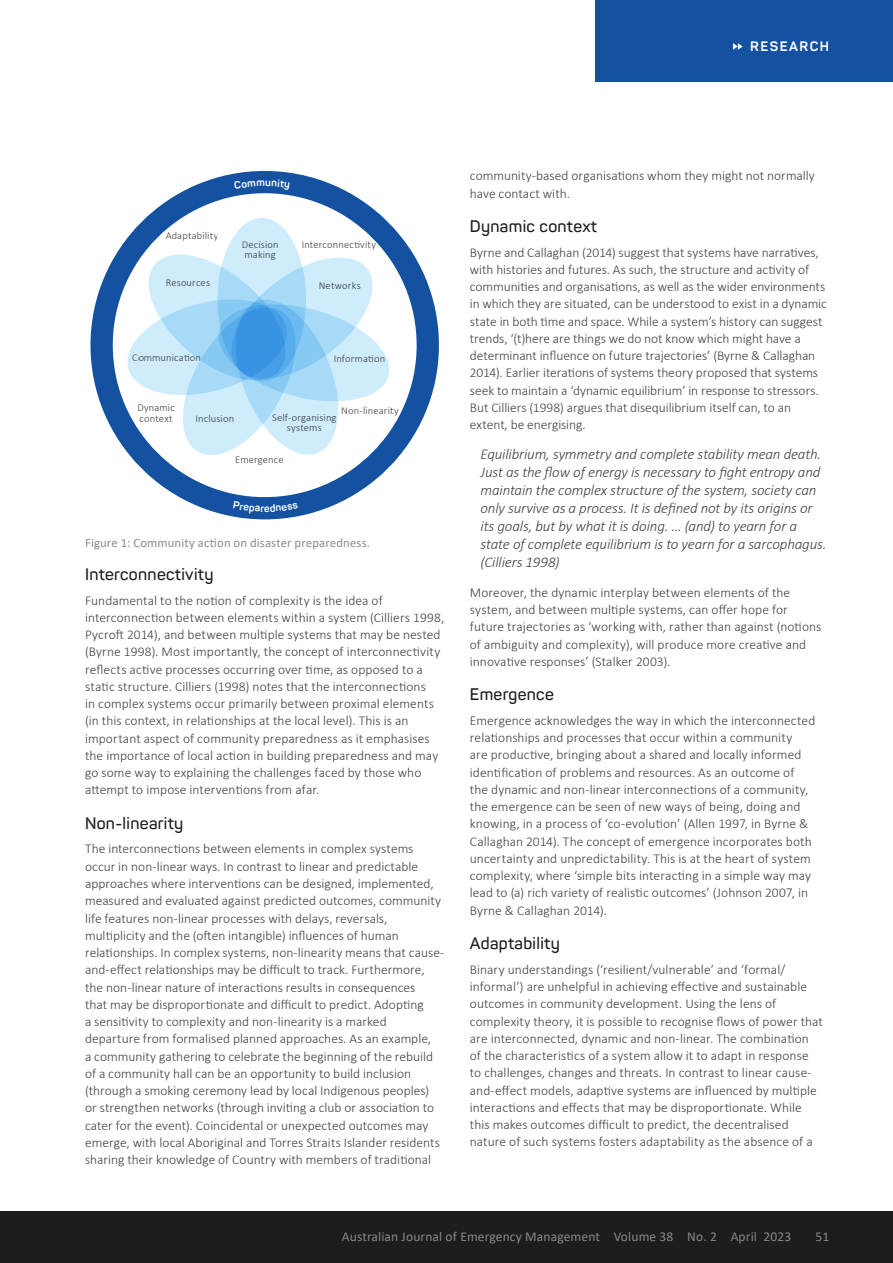
<style>
.page{position:relative;width:893px;height:1263px;background:#fff}
.page>*{position:absolute;margin:0;border:0;box-sizing:border-box;transform-origin:0 0}
.t1{font:600 16.5px "Panton";letter-spacing:.02em;color:#1d1d1f}
.t2{font:italic 300 15px/18px "Calibri";letter-spacing:-.01em;color:#414042}
.t3{font:300 13.5px/17.2px "Calibri";letter-spacing:.005em;color:#414042}
.t4{font:13.5px "Calibri";letter-spacing:.01em;color:#868788}
.t5{font:700 13.5px "Panton";letter-spacing:.11em;color:#fff}
.t6{font:12.75px "Calibri";letter-spacing:.01em;color:#8a8c8e}
.t7{font:300 10.5px/10.5px "Calibri";letter-spacing:.015em;color:#414042}
</style>
<div class="page">
<div style="left:596px;top:0;width:297px;height:81px;background:#1452a1"></div>
<svg style="left:733px;top:43px;width:10px;height:7px"></svg>
<div style="left:0;top:1212px;width:893px;height:51px;background:#1d1d1f"></div>
<div style="left:90px;top:171px;width:349px;height:348px;border:22px solid #1452a1;border-radius:50%"></div>
<div style="left:218px;top:218px;width:88px;height:163px;background:#ceecfb;border-radius:50%"></div>
<svg style="left:122px;top:246px;width:273px;height:218px"></svg>
<svg style="left:234px;top:179px;width:56px;height:11px"></svg>
<svg style="left:233px;top:501px;width:65px;height:13px"></svg>
<p class="t5" style="left:750px;top:38px;width:80px">RESEARCH</p>
<p class="t7" style="left:166px;top:230px;width:54px">Adaptability</p>
<p class="t7" style="left:166px;top:277px;width:46px">Resources</p>
<p class="t7" style="left:242px;top:239px;width:38px">Decision making</p>
<p class="t7" style="left:302px;top:239px;width:76px">Interconnectivity</p>
<p class="t7" style="left:319px;top:280px;width:44px">Networks</p>
<p class="t7" style="left:132px;top:352px;width:70px">Communication</p>
<p class="t7" style="left:334px;top:354px;width:53px">Information</p>
<p class="t7" style="left:137px;top:402px;width:39px">Dynamic context</p>
<p class="t7" style="left:195px;top:413px;width:40px">Inclusion</p>
<p class="t7" style="left:341px;top:405px;width:59px">Non-linearity</p>
<p class="t7" style="left:272px;top:412px;width:66px;text-align:center">Self-organising systems</p>
<p class="t7" style="left:235px;top:454px;width:50px">Emergence</p>
<p class="t6" style="left:85px;top:534px;width:286px">Figure 1: Community action on disaster preparedness.</p>
<p class="t1" style="left:85px;top:564px;width:130px">Interconnectivity</p>
<p class="t3" style="left:85px;top:591px;width:361px">Fundamental to the notion of complexity is the idea of interconnection between elements within a system (Cilliers 1998, Pycroft 2014), and between multiple systems that may be nested (Byrne 1998). Most importantly, the concept of interconnectivity reflects active processes occurring over time, as opposed to a static structure. Cilliers (1998) notes that the interconnections<br>in complex systems occur primarily between proximal elements (in this context, in relationships at the local level). This is an important aspect of community preparedness as it emphasises the importance of local action in building preparedness and may go some way to explaining the challenges faced by those who attempt to impose interventions from afar.</p>
<p class="t1" style="left:85px;top:813px;width:100px">Non-linearity</p>
<p class="t3" style="left:85px;top:840px;width:361px">The interconnections between elements in complex systems occur in non-linear ways. In contrast to linear and predictable approaches where interventions can be designed, implemented, measured and evaluated against predicted outcomes, community life features non-linear processes with delays, reversals, multiplicity and the (often intangible) influences of human relationships. In complex systems, non-linearity means that cause&shy;and-effect relationships may be difficult to track. Furthermore, the non-linear nature of interactions results in consequences<br>that may be disproportionate and difficult to predict. Adopting<br>a sensitivity to complexity and non-linearity is a marked departure from formalised planned approaches. As an example,<br>a community gathering to celebrate the beginning of the rebuild of a community hall can be an opportunity to build inclusion (through a smoking ceremony lead by local Indigenous peoples) or strengthen networks (through inviting a club or association to cater for the event). Coincidental or unexpected outcomes may emerge, with local Aboriginal and Torres Straits Islander residents sharing their knowledge of Country with members of traditional</p>
<p class="t3" style="left:470px;top:167px;width:347px">community-based organisations whom they might not normally have contact with.</p>
<p class="t1" style="left:470px;top:216px;width:129px">Dynamic context</p>
<p class="t3" style="left:470px;top:243px;width:359px">Byrne and Callaghan (2014) suggest that systems have narratives, with histories and futures. As such, the structure and activity of communities and organisations, as well as the wider environments in which they are situated, can be understood to exist in a dynamic state in both time and space. While a system’s history can suggest trends, ‘(t)here are things we do not know which might have a determinant influence on future trajectories’ (Byrne &amp; Callaghan 2014). Earlier iterations of systems theory proposed that systems seek to maintain a ‘dynamic equilibrium’ in response to stressors.<br>But Cilliers (1998) argues that disequilibrium itself can, to an extent, be energising.</p>
<p class="t2" style="left:480px;top:445px;width:347px">Equilibrium, symmetry and complete stability mean death.<br>Just as the flow of energy is necessary to fight entropy and maintain the complex structure of the system, society can only survive as a process. It is defined not by its origins or its goals, but by what it is doing. … (and) to yearn for a state of complete equilibrium is to yearn for a sarcophagus. (Cilliers 1998)</p>
<p class="t3" style="left:470px;top:583px;width:353px">Moreover, the dynamic interplay between elements of the system, and between multiple systems, can offer hope for future trajectories as ‘working with, rather than against (notions of ambiguity and complexity), will produce more creative and innovative responses’ (Stalker 2003).</p>
<p class="t1" style="left:470px;top:684px;width:86px">Emergence</p>
<p class="t3" style="left:470px;top:712px;width:347px">Emergence acknowledges the way in which the interconnected relationships and processes that occur within a community<br>are productive, bringing about a shared and locally informed identification of problems and resources. As an outcome of the dynamic and non-linear interconnections of a community, the emergence can be seen of new ways of being, doing and knowing, in a process of ‘co-evolution’ (Allen 1997, in Byrne &amp; Callaghan 2014). The concept of emergence incorporates both uncertainty and unpredictability. This is at the heart of system complexity, where ‘simple bits interacting in a simple way may lead to (a) rich variety of realistic outcomes’ (Johnson 2007, in Byrne &amp; Callaghan 2014).</p>
<p class="t1" style="left:470px;top:933px;width:91px">Adaptability</p>
<p class="t3" style="left:470px;top:960px;width:355px">Binary understandings (‘resilient/vulnerable’ and ‘formal/ informal’) are unhelpful in achieving effective and sustainable outcomes in community development. Using the lens of complexity theory, it is possible to recognise flows of power that are interconnected, dynamic and non-linear. The combination of the characteristics of a system allow it to adapt in response to challenges, changes and threats. In contrast to linear cause&shy;and-effect models, adaptive systems are influenced by multiple interactions and effects that may be disproportionate. While this makes outcomes difficult to predict, the decentralised nature of such systems fosters adaptability as the absence of a</p>
<p class="t4" style="left:342px;top:1227px;width:451px">Australian Journal of Emergency Management Volume 38 No. 2 April 2023</p>
<p class="t4" style="left:815px;top:1227px;width:15px">51</p>
</div>
